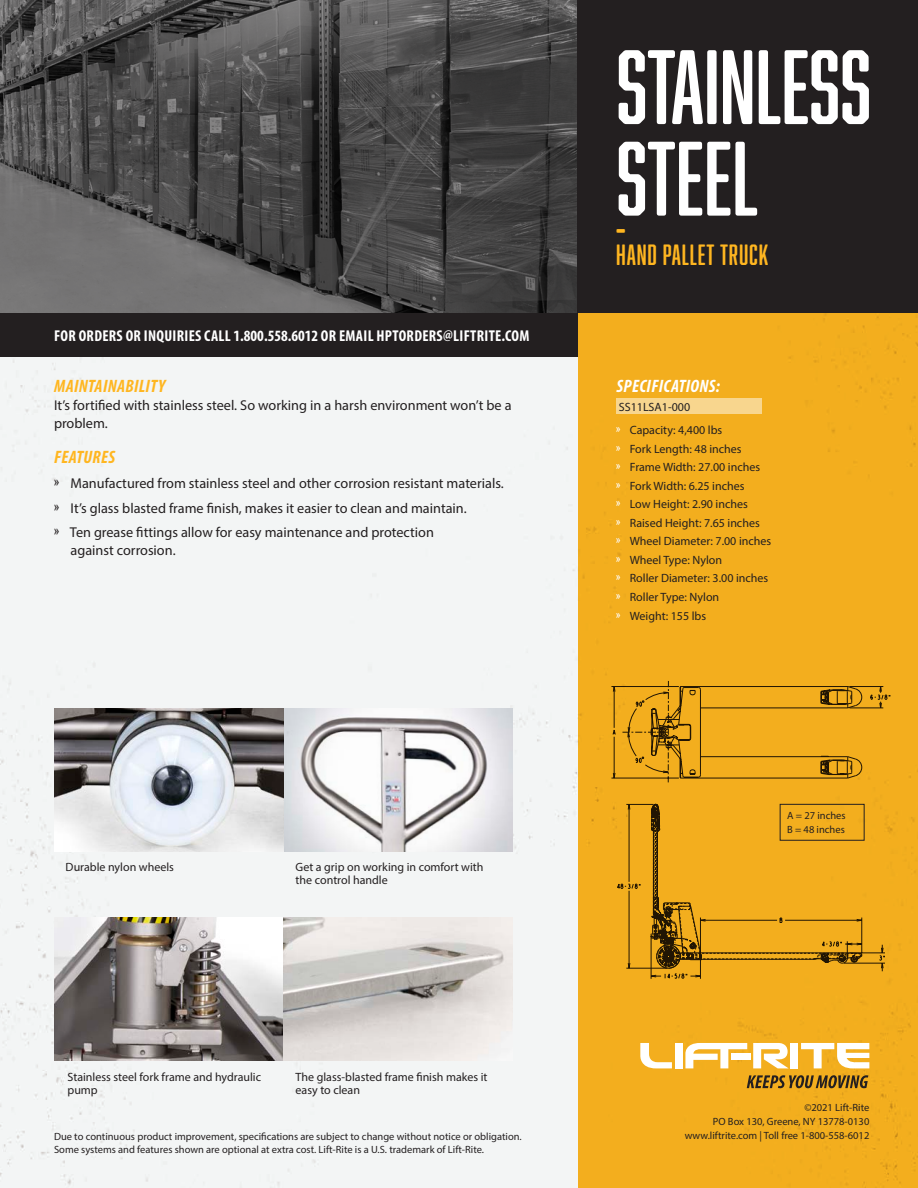
<style>
.page{position:relative;width:918px;height:1188px;background:#fff}
.page>*{position:absolute;margin:0;border:0;box-sizing:border-box;transform-origin:0 0}
.t1{font:97.2px/91.5px "Abolition Soft";color:#fff}
.t2{font:27px "Abolition Soft";letter-spacing:.03em;color:#ffb620}
.t3{font:italic 700 condensed 18px "Myriad Pro";letter-spacing:.02em;color:#ffb620}
.t4{font:italic 700 condensed 18px "Myriad Pro";letter-spacing:.02em;color:#fff}
.t5{font:700 condensed 15.75px "Myriad Pro";letter-spacing:.02em;color:#fff}
.t6{font:14.25px/18px "Myriad Pro";color:#231f20}
.t7{font:12px/13.5px "Myriad Pro";color:#231f20}
.t8{font:10.5px/13.5px "Myriad Pro";color:#231f20}
.s1{font-family:"Abolition Round"}
.s2{font-family:"Abolition Round";color:#fff}
</style>
<div class="page">
<div style="left:0;top:357px;width:578px;height:831px;background:#f3f5f5"></div>
<div style="left:578px;top:0;width:340px;height:1188px;background:#f3ae1e"></div>
<svg style="left:611px;top:681px;width:273px;height:208px"></svg>
<svg style="left:626px;top:692px;width:259px;height:287px"></svg>
<svg style="left:651px;top:686px;width:205px;height:93px"></svg>
<svg style="left:653px;top:694px;width:195px;height:110px"></svg>
<svg style="left:651px;top:804px;width:211px;height:165px"></svg>
<img style="left:54px;top:918px;width:230px;height:143px">
<svg style="left:284px;top:918px;width:229px;height:143px;background:#d7d3d0"></svg>
<img style="left:284px;top:708px;width:229px;height:143px">
<svg style="left:54px;top:708px;width:230px;height:143px;background:#afafb2"></svg>
<div style="left:675px;top:1043px;width:8px;height:25px;background:#fff"></div>
<div style="left:790px;top:1043px;width:8px;height:25px;background:#fff"></div>
<div style="left:731px;top:1054px;width:19px;height:6px;background:#fff"></div>
<svg style="left:640px;top:1043px;width:32px;height:25px"></svg>
<svg style="left:685px;top:1043px;width:62px;height:25px"></svg>
<svg style="left:801px;top:1043px;width:68px;height:25px"></svg>
<svg style="left:753px;top:1043px;width:35px;height:25px"></svg>
<svg style="left:747px;top:1075px;width:121px;height:13px"></svg>
<svg style="left:0;top:0;width:578px;height:313px;background:#4f4e4e"></svg>
<div style="left:578px;top:0;width:340px;height:313px;background:#231f20"></div>
<div style="left:0;top:313px;width:578px;height:44px;background:#231f20"></div>
<div style="left:780px;top:804px;width:85px;height:37px;border:1px solid #231f20"></div>
<div style="left:616px;top:398px;width:146px;height:15px;background:#f8d68e"></div>
<p class="t5" style="left:54px;top:326px;width:477px">FOR ORDERS OR INQUIRIES CALL 1.800.558.6012 OR EMAIL HPTORDERS@LIFTRITE.COM</p>
<p class="t3" style="left:54px;top:375px;width:113px">MAINTAINABILITY</p>
<p class="t6" style="left:54px;top:396px;width:459px">It’s fortified with stainless steel. So working in a harsh environment won’t be a problem.</p>
<p class="t3" style="left:54px;top:446px;width:63px">FEATURES</p>
<p class="t6" style="left:54px;top:474px;width:451px"><span class="s1">»</span> Manufactured from stainless steel and other corrosion resistant materials.</p>
<p class="t6" style="left:54px;top:499px;width:414px"><span class="s1">»</span> It’s glass blasted frame finish, makes it easier to clean and maintain.</p>
<p class="t6" style="left:71px;top:523px;width:365px;text-indent:-17px"><span class="s1">»</span> Ten grease fittings allow for easy maintenance and protection against corrosion.</p>
<p class="t7" style="left:66px;top:860px;width:110px">Durable nylon wheels</p>
<p class="t7" style="left:296px;top:860px;width:189px">Get a grip on working in comfort with the control handle</p>
<p class="t7" style="left:68px;top:1070px;width:195px">Stainless steel fork frame and hydraulic pump</p>
<p class="t7" style="left:296px;top:1070px;width:193px">The glass-blasted frame finish makes it easy to clean</p>
<p class="t8" style="left:54px;top:1130px;width:469px">Due to continuous product improvement, specifications are subject to change without notice or obligation.<br>Some systems and features shown are optional at extra cost. Lift-Rite is a U.S. trademark of Lift-Rite.</p>
<p class="t1" style="left:616px;top:40px;width:256px">STAINLESS<br>STEEL</p>
<p class="t2" style="left:616px;top:239px;width:153px"><sup>-</sup>HAND PALLET TRUCK</p>
<p class="t4" style="left:616px;top:375px;width:105px">SPECIFICATIONS:</p>
<p class="t7" style="left:619px;top:400px;width:73px">SS11LSA1-000</p>
<p class="t7" style="left:616px;top:423px;width:108px"><span class="s2">»</span> Capacity: 4,400 lbs</p>
<p class="t7" style="left:616px;top:442px;width:127px"><span class="s2">»</span> Fork Length: 48 inches</p>
<p class="t7" style="left:616px;top:460px;width:145px"><span class="s2">»</span> Frame Width: 27.00 inches</p>
<p class="t7" style="left:616px;top:479px;width:130px"><span class="s2">»</span> Fork Width: 6.25 inches</p>
<p class="t7" style="left:616px;top:497px;width:133px"><span class="s2">»</span> Low Height: 2.90 inches</p>
<p class="t7" style="left:616px;top:516px;width:145px"><span class="s2">»</span> Raised Height: 7.65 inches</p>
<p class="t7" style="left:616px;top:534px;width:156px"><span class="s2">»</span> Wheel Diameter: 7.00 inches</p>
<p class="t7" style="left:616px;top:553px;width:107px"><span class="s2">»</span> Wheel Type: Nylon</p>
<p class="t7" style="left:616px;top:571px;width:154px"><span class="s2">»</span> Roller Diameter: 3.00 inches</p>
<p class="t7" style="left:616px;top:590px;width:104px"><span class="s2">»</span> Roller Type: Nylon</p>
<p class="t7" style="left:616px;top:609px;width:91px"><span class="s2">»</span> Weight: 155 lbs</p>
<p class="t8" style="left:787px;top:809px;width:60px">A = 27 inches</p>
<p class="t8" style="left:787px;top:823px;width:59px">B = 48 inches</p>
<p class="t8" style="left:804px;top:1100px;width:67px">©2021 Lift-Rite</p>
<p class="t8" style="left:713px;top:1115px;width:158px">PO Box 130, Greene, NY 13778-0130</p>
<p class="t8" style="left:685px;top:1129px;width:186px">www.liftrite.com | Toll free 1-800-558-6012</p>
</div>
